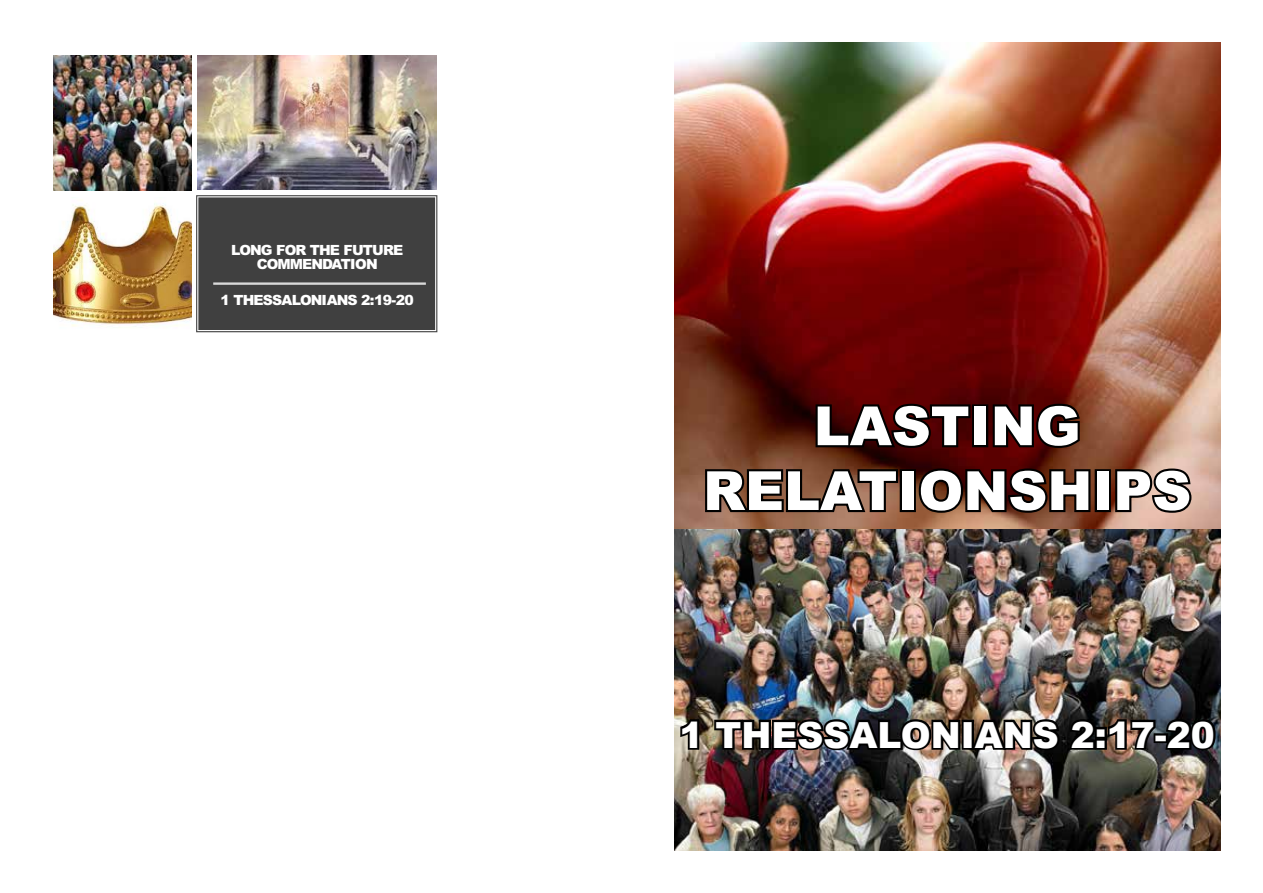
<style>
.page{position:relative;width:1263px;height:893px;background:#fff}
.page>*{position:absolute;margin:0;border:0;box-sizing:border-box;transform-origin:0 0}
.t1{font:900 54px/64.8px "Arial";color:#fff;text-align:center}
.t2{font:900 36px "Arial";color:#fff}
.t3{font:900 14.1px/14.1px "Arial";letter-spacing:-.07em;color:#fff;text-align:center}
</style>
<div class="page">
<img style="left:674px;top:43px;width:546px;height:807px">
<svg style="left:813px;top:401px;width:159px;height:49px;background:#2f0100"></svg>
<div style="left:972px;top:404px;width:16px;height:43px;border:4px solid #000"></div>
<svg style="left:990px;top:401px;width:92px;height:50px;background:#350603"></svg>
<svg style="left:703px;top:466px;width:197px;height:50px;background:#5a3c2c"></svg>
<div style="left:900px;top:469px;width:16px;height:43px;border:4px solid #000"></div>
<svg style="left:917px;top:466px;width:176px;height:50px;background:#3f1b10"></svg>
<div style="left:1095px;top:469px;width:16px;height:43px;border:4px solid #000"></div>
<svg style="left:1113px;top:466px;width:81px;height:49px;background:#7d6357"></svg>
<svg style="left:678px;top:716px;width:23px;height:36px"></svg>
<img style="left:712px;top:714px;width:250px;height:39px">
<div style="left:962px;top:720px;width:12px;height:30px;border:4px solid #000"></div>
<img style="left:969px;top:714px;width:250px;height:39px">
<div style="left:196px;top:195px;width:241px;height:137px;background:#404040"></div>
<img style="left:53px;top:56px;width:138px;height:135px">
<img style="left:197px;top:56px;width:240px;height:133px">
<hr style="left:213px;top:282px;width:213px;height:3px;background:#d9d9d9">
<img style="left:53px;top:200px;width:138px;height:127px">
<p class="t3" style="left:231px;top:243px;width:174px">LONG FOR THE FUTURE<br>COMMENDATION</p>
<p class="t3" style="left:221px;top:292px;width:195px">1 THESSALONIANS 2:19-20</p>
<h1 class="t1" style="left:703px;top:392px;width:490px">LASTING<br>RELATIONSHIPS</h1>
<h2 class="t2" style="left:679px;top:709px;width:537px">1 THESSALONIANS 2:17-20</h2>
</div>
